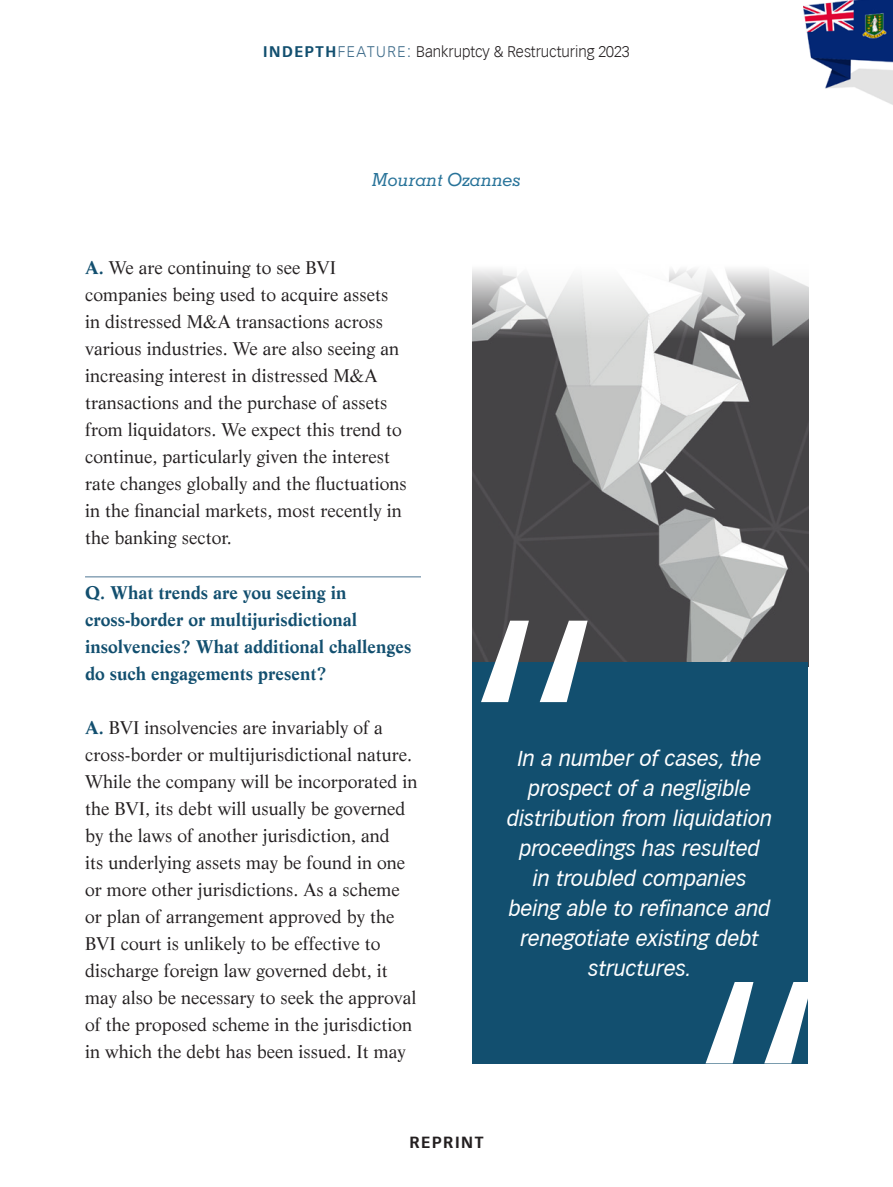
<style>
.page{position:relative;width:893px;height:1187px;background:#fff}
.page>*{position:absolute;margin:0;border:0;box-sizing:border-box;transform-origin:0 0}
.t1{font:300 360px "Vectora LH";color:#fff}
.t2{font:italic 21px/30px "Vectora LH56";color:#fff;text-align:center}
.t3{font:18px/27px "Life";color:#231f20}
.t4{font:700 18px/27px "Life";color:#124f6f}
.t5{font:italic 500 18px "Memphis";letter-spacing:-.01em;color:#287399}
.t6{font:700 15.75px "Vectora LH";letter-spacing:.1em;color:#231f20}
.t7{font:300 15px "Vectora LH";color:#231f20}
.s1{font-weight:700;color:#124f6f}
.s2{color:#3b6988}
</style>
<div class="page">
<hr style="left:85px;top:576px;width:336px;height:1px;background:#4f7694">
<img style="left:472px;top:269px;width:336px;height:393px">
<div style="left:472px;top:662px;width:336px;height:401px;background:#124f6f"></div>
<img style="left:803px;top:0;width:90px;height:105px">
<p class="t7" style="left:263px;top:43px;width:368px"><span class="s1">INDEPTH</span><span class="s2">FEATURE:</span> Bankruptcy &amp; Restructuring 2023</p>
<p class="t5" style="left:372px;top:168px;width:150px">Mourant Ozannes</p>
<p class="t3" style="left:85px;top:254px;width:323px"><span class="s1">A.</span> We are continuing to see BVI companies being used to acquire assets in distressed M&amp;A transactions across various industries. We are also seeing an increasing interest in distressed M&amp;A transactions and the purchase of assets from liquidators. We expect this trend to continue, particularly given the interest rate changes globally and the fluctuations in the financial markets, most recently in the banking sector.</p>
<p class="t4" style="left:85px;top:578px;width:328px">Q. What trends are you seeing in cross-border or multijurisdictional insolvencies? What additional challenges do such engagements present?</p>
<p class="t3" style="left:85px;top:713px;width:334px"><span class="s1">A.</span> BVI insolvencies are invariably of a cross-border or multijurisdictional nature.<br>While the company will be incorporated in the BVI, its debt will usually be governed by the laws of another jurisdiction, and<br>its underlying assets may be found in one or more other jurisdictions. As a scheme or plan of arrangement approved by the BVI court is unlikely to be effective to discharge foreign law governed debt, it may also be necessary to seek the approval of the proposed scheme in the jurisdiction in which the debt has been issued. It may</p>
<h1 class="t1" style="left:461px;top:564px;width:148px">“</h1>
<p class="t2" style="left:507px;top:743px;width:266px">In a number of cases, the prospect of a negligible distribution from liquidation proceedings has resulted<br>in troubled companies being able to refinance and renegotiate existing debt structures.</p>
<h1 class="t1" style="left:685px;top:925px;width:148px">“</h1>
<p class="t6" style="left:409px;top:1132px;width:76px">REPRINT</p>
</div>
